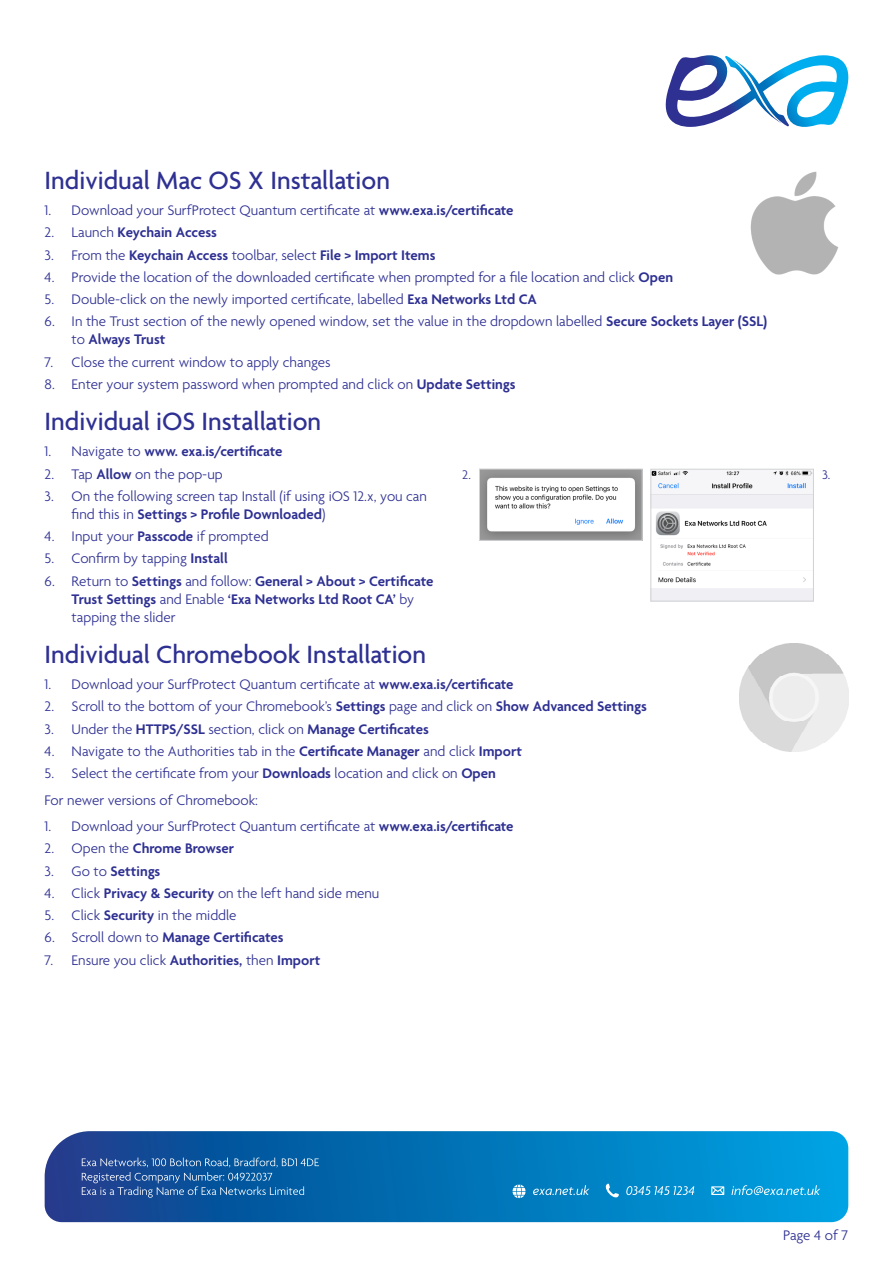
<style>
.page{position:relative;width:893px;height:1263px;background:#fff}
.page>*{position:absolute;margin:0;border:0;box-sizing:border-box;transform-origin:0 0}
.Sub_RHS{font:500 27px "Agenda";color:#2e3092}
.RHS_Body{font:300 15px/18px "Agenda";color:#2e3092}
.t1{font:600 15px/18px "Agenda";color:#2e3092}
.Bulls{font:300 13.5px "Agenda";color:#2e3092}
.s1{font-weight:600}
.s2{font-weight:300}
</style>
<div class="page">
<svg style="left:45px;top:1131px;width:803px;height:91px"></svg>
<svg style="left:533px;top:1185px;width:56px;height:10px"></svg>
<svg style="left:513px;top:1184px;width:12px;height:14px"></svg>
<svg style="left:626px;top:1186px;width:68px;height:9px"></svg>
<svg style="left:606px;top:1184px;width:13px;height:13px"></svg>
<svg style="left:731px;top:1185px;width:89px;height:10px"></svg>
<svg style="left:711px;top:1186px;width:13px;height:9px"></svg>
<svg style="left:82px;top:1157px;width:237px;height:41px"></svg>
<svg style="left:665px;top:55px;width:184px;height:72px"></svg>
<img style="left:481px;top:471px;width:159px;height:67px">
<div style="left:479px;top:469px;width:163px;height:71px;border:1px solid #d1d2d4"></div>
<img style="left:653px;top:471px;width:159px;height:128px">
<div style="left:651px;top:469px;width:163px;height:132px;border:1px solid #d1d2d4"></div>
<img style="left:750px;top:171px;width:89px;height:104px">
<img style="left:740px;top:643px;width:108px;height:109px">
<p class="Sub_RHS" style="left:45px;top:166px;width:347px">Individual Mac OS X Installation</p>
<p class="RHS_Body" style="left:45px;top:202px;width:470px">1. Download your SurfProtect Quantum certificate at <span class="s1">www.exa.is/certificate</span></p>
<p class="t1" style="left:45px;top:225px;width:174px"><span class="s2">2. Launch</span> Keychain Access</p>
<p class="t1" style="left:45px;top:247px;width:392px"><span class="s2">3. From the</span> Keychain Access <span class="s2">toolbar, select</span> File &gt; Import Items</p>
<p class="RHS_Body" style="left:45px;top:269px;width:630px">4. Provide the location of the downloaded certificate when prompted for a file location and click <span class="s1">Open</span></p>
<p class="RHS_Body" style="left:45px;top:291px;width:494px">5. Double-click on the newly imported certificate, labelled <span class="s1">Exa Networks Ltd CA</span></p>
<p class="RHS_Body" style="left:72px;top:314px;width:697px;text-indent:-27px">6. In the Trust section of the newly opened window, set the value in the dropdown labelled <span class="s1">Secure Sockets Layer (SSL) </span>to <span class="s1">Always Trust</span></p>
<p class="RHS_Body" style="left:45px;top:354px;width:288px">7. Close the current window to apply changes</p>
<p class="RHS_Body" style="left:45px;top:376px;width:472px">8. Enter your system password when prompted and click on <span class="s1">Update Settings</span></p>
<p class="Sub_RHS" style="left:45px;top:407px;width:278px">Individual iOS Installation</p>
<p class="t1" style="left:45px;top:443px;width:239px"><span class="s2">1. Navigate to</span> www. exa.is/certificate</p>
<p class="RHS_Body" style="left:45px;top:466px;width:180px">2. Tap <span class="s1">Allow</span> on the pop-up</p>
<p class="RHS_Body" style="left:72px;top:488px;width:357px;text-indent:-27px">3. On the following screen tap Install (if using iOS 12.x, you can find this in <span class="s1">Settings &gt; Profile Downloaded</span>)</p>
<p class="RHS_Body" style="left:45px;top:528px;width:225px">4. Input your <span class="s1">Passcode</span> if prompted</p>
<p class="RHS_Body" style="left:45px;top:550px;width:185px">5. Confirm by tapping <span class="s1">Install</span></p>
<p class="t1" style="left:72px;top:573px;width:363px;text-indent:-27px"><span class="s2">6. Return to</span> Settings <span class="s2">and follow:</span> General &gt; About &gt; Certificate<br>Trust Settings <span class="s2">and Enable</span> ‘Exa Networks Ltd Root CA’ <span class="s2">by tapping the slider</span></p>
<p class="Sub_RHS" style="left:45px;top:639px;width:383px">Individual Chromebook Installation</p>
<p class="RHS_Body" style="left:45px;top:676px;width:470px">1. Download your SurfProtect Quantum certificate at <span class="s1">www.exa.is/certificate</span></p>
<p class="RHS_Body" style="left:45px;top:698px;width:604px">2. Scroll to the bottom of your Chromebook’s <span class="s1">Settings</span> page and click on <span class="s1">Show Advanced Settings</span></p>
<p class="t1" style="left:45px;top:721px;width:386px"><span class="s2">3. Under the</span> HTTPS/SSL <span class="s2">section, click on</span> Manage Certificates</p>
<p class="RHS_Body" style="left:45px;top:743px;width:479px">4. Navigate to the Authorities tab in the <span class="s1">Certificate Manager</span> and click <span class="s1">Import</span></p>
<p class="RHS_Body" style="left:45px;top:765px;width:453px">5. Select the certificate from your <span class="s1">Downloads</span> location and click on <span class="s1">Open</span></p>
<p class="RHS_Body" style="left:45px;top:792px;width:215px">For newer versions of Chromebook:</p>
<p class="RHS_Body" style="left:45px;top:818px;width:470px">1. Download your SurfProtect Quantum certificate at <span class="s1">www.exa.is/certificate</span></p>
<p class="t1" style="left:45px;top:840px;width:191px"><span class="s2">2. Open the</span> Chrome Browser</p>
<p class="t1" style="left:45px;top:863px;width:117px"><span class="s2">3. Go to</span> Settings</p>
<p class="RHS_Body" style="left:45px;top:885px;width:336px">4. Click <span class="s1">Privacy &amp; Security</span> on the left hand side menu</p>
<p class="RHS_Body" style="left:45px;top:907px;width:193px">5. Click <span class="s1">Security</span> in the middle</p>
<p class="t1" style="left:45px;top:929px;width:240px"><span class="s2">6. Scroll down to</span> Manage Certificates</p>
<p class="RHS_Body" style="left:45px;top:952px;width:277px">7. Ensure you click <span class="s1">Authorities,</span> then <span class="s1">Import</span></p>
<p class="Bulls" style="left:462px;top:467px;width:10px">2.</p>
<p class="Bulls" style="left:822px;top:467px;width:10px">3.</p>
<p class="RHS_Body" style="left:783px;top:1227px;width:67px">Page 4 of 7</p>
</div>
